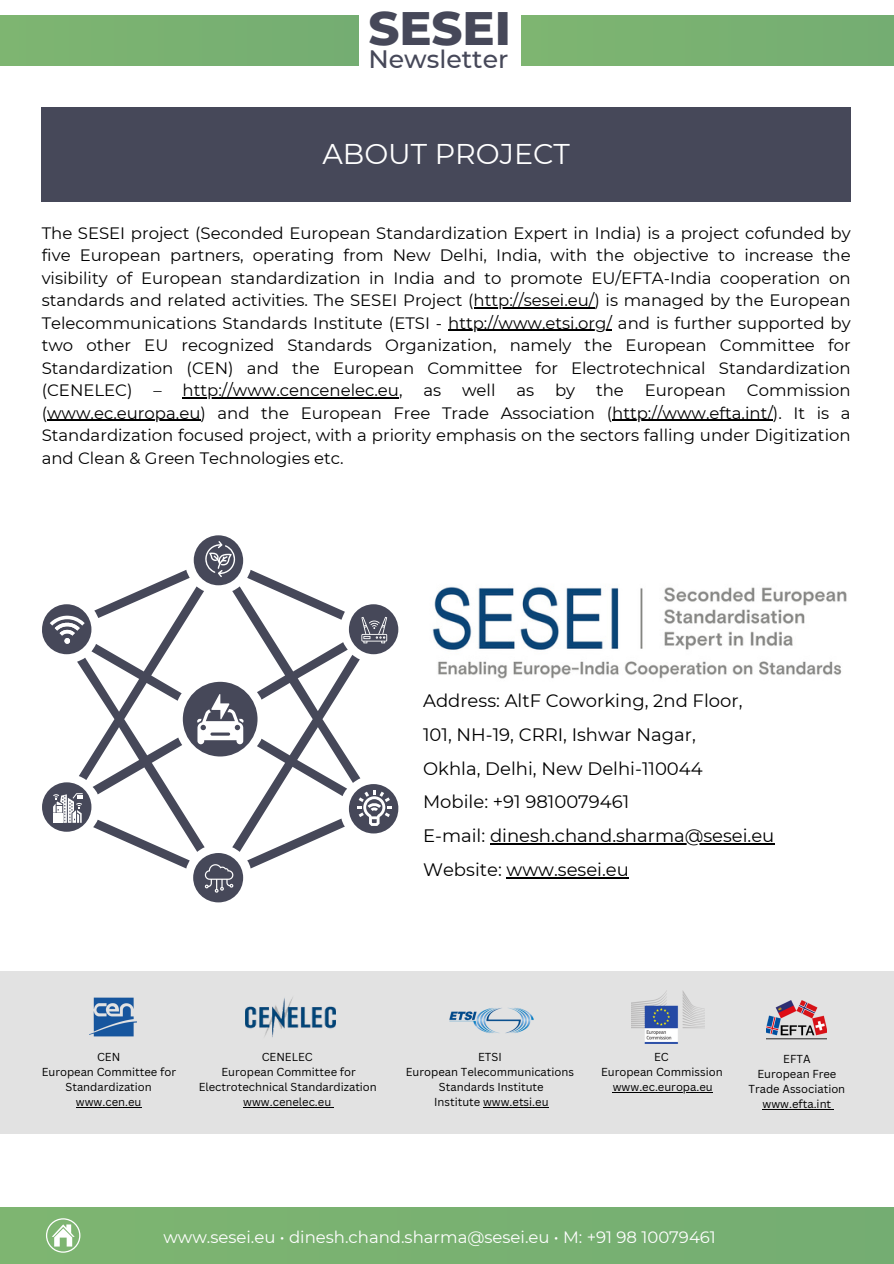
<style>
.page{position:relative;width:894px;height:1264px;background:#fff}
.page>*{position:absolute;margin:0;border:0;box-sizing:border-box;transform-origin:0 0}
.t1{font:800 47.85px "Montserrat";color:#464859}
.t2{font:28.5px "Montserrat";color:#fff}
.t3{font:500 25.2px "Montserrat";color:#464859}
.t4{font:18px/33.8px "Montserrat";color:#000}
.t5{font:16.5px/22.5px "Montserrat";color:#000;text-align:justify}
.t6{font:16.5px "Montserrat";color:#fff}
.t7{font:11.25px/15px "Canva Sans";color:#000;text-align:center}
</style>
<div class="page">
<div style="left:0;top:16px;width:358px;height:50px;background:#79b171"></div>
<div style="left:521px;top:16px;width:372px;height:50px;background:#79b171"></div>
<div style="left:42px;top:107px;width:808px;height:95px;background:#464859"></div>
<div style="left:0;top:971px;width:893px;height:162px;background:#e2e2e2"></div>
<img style="left:89px;top:997px;width:48px;height:39px">
<img style="left:449px;top:1008px;width:85px;height:26px">
<img style="left:631px;top:990px;width:73px;height:53px">
<img style="left:766px;top:1000px;width:59px;height:39px">
<img style="left:432px;top:586px;width:415px;height:93px">
<div style="left:0;top:1207px;width:893px;height:56px;background:#79b171"></div>
<svg style="left:46px;top:1218px;width:34px;height:34px"></svg>
<img style="left:245px;top:997px;width:90px;height:41px">
<div style="left:194px;top:535px;width:49px;height:50px;background:#464859;border-radius:50%"></div>
<div style="left:193px;top:853px;width:50px;height:49px;background:#464859;border-radius:50%"></div>
<svg style="left:42px;top:541px;width:356px;height:351px"></svg>
<hr style="left:76px;top:1107px;width:65px;height:1px;background:#000">
<hr style="left:243px;top:1107px;width:88px;height:1px;background:#000">
<hr style="left:483px;top:1107px;width:65px;height:1px;background:#000">
<hr style="left:612px;top:1092px;width:100px;height:1px;background:#000">
<hr style="left:762px;top:1109px;width:69px;height:1px;background:#000">
<hr style="left:473px;top:307px;width:121px;height:1px;background:#000">
<hr style="left:448px;top:330px;width:163px;height:1px;background:#000">
<hr style="left:182px;top:397px;width:217px;height:1px;background:#000">
<hr style="left:47px;top:420px;width:153px;height:1px;background:#000">
<hr style="left:612px;top:420px;width:160px;height:1px;background:#000">
<hr style="left:490px;top:843px;width:284px;height:1px;background:#000">
<hr style="left:506px;top:877px;width:122px;height:1px;background:#000">
<h1 class="t1" style="left:368px;top:-2px;width:144px">SESEI</h1>
<h1 class="t3" style="left:368px;top:44px;width:141px">Newsletter</h1>
<h2 class="t2" style="left:322px;top:137px;width:249px">ABOUT PROJECT</h2>
<p class="t5" style="left:42px;top:221px;width:810px">The SESEI project (Seconded European Standardization Expert in India) is a project cofunded by five European partners, operating from New Delhi, India, with the objective to increase the visibility of European standardization in India and to promote EU/EFTA-India cooperation on standards and related activities. The SESEI Project (http://sesei.eu/) is managed by the European</p>
<p class="t5" style="left:42px;top:311px;width:810px">Telecommunications Standards Institute (ETSI - http://www.etsi.org/ and is further supported by</p>
<p class="t5" style="left:42px;top:334px;width:810px">two other EU recognized Standards Organization, namely the European Committee for Standardization (CEN) and the European Committee for Electrotechnical Standardization (CENELEC)</p>
<p class="t5" style="left:153px;top:379px;width:10px">–</p>
<p class="t5" style="left:182px;top:379px;width:221px">http://www.cencenelec.eu,</p>
<p class="t5" style="left:423px;top:379px;width:19px">as</p>
<p class="t5" style="left:462px;top:379px;width:35px">well</p>
<p class="t5" style="left:516px;top:379px;width:19px">as</p>
<p class="t5" style="left:555px;top:379px;width:22px">by</p>
<p class="t5" style="left:596px;top:379px;width:29px">the</p>
<p class="t5" style="left:644px;top:379px;width:83px">European</p>
<p class="t5" style="left:42px;top:379px;width:810px;text-align:right">Commission<br>(www.ec.europa.eu) and the European Free Trade Association (http://www.efta.int/). It is a</p>
<p class="t5" style="left:42px;top:424px;width:810px">Standardization focused project, with a priority emphasis on the sectors falling under Digitization and Clean &amp; Green Technologies etc.</p>
<p class="t4" style="left:423px;top:683px;width:353px">Address: AltF Coworking, 2nd Floor, 101, NH-19, CRRI, Ishwar Nagar,<br>Okhla, Delhi, New Delhi-110044<br>Mobile: +91 9810079461<br>E-mail: dinesh.chand.sharma@sesei.eu</p>
<p class="t4" style="left:423px;top:852px;width:207px">Website: www.sesei.eu</p>
<h3 class="t7" style="left:97px;top:1049px;width:25px">CEN</h3>
<p class="t7" style="left:42px;top:1064px;width:136px">European Committee for</p>
<p class="t7" style="left:66px;top:1079px;width:88px">Standardization</p>
<p class="t7" style="left:76px;top:1094px;width:67px">www.cen.eu</p>
<p class="t7" style="left:262px;top:1049px;width:53px">CENELEC</p>
<p class="t7" style="left:199px;top:1064px;width:180px">European Committee for<br>Electrotechnical Standardization</p>
<p class="t7" style="left:243px;top:1094px;width:89px">www.cenelec.eu</p>
<p class="t7" style="left:478px;top:1049px;width:25px">ETSI</p>
<p class="t7" style="left:406px;top:1064px;width:170px">European Telecommunications</p>
<p class="t7" style="left:439px;top:1079px;width:106px">Standards Institute</p>
<h3 class="t7" style="left:434px;top:1094px;width:116px">Institute www.etsi.eu</h3>
<p class="t7" style="left:654px;top:1049px;width:16px">EC</p>
<p class="t7" style="left:601px;top:1064px;width:123px">European Commission</p>
<p class="t7" style="left:612px;top:1079px;width:101px">www.ec.europa.eu</p>
<p class="t7" style="left:783px;top:1051px;width:29px">EFTA</p>
<p class="t7" style="left:757px;top:1066px;width:80px">European Free</p>
<p class="t7" style="left:748px;top:1081px;width:98px">Trade Association</p>
<p class="t7" style="left:762px;top:1096px;width:70px">www.efta.int</p>
<p class="t6" style="left:163px;top:1227px;width:554px">www.sesei.eu • dinesh.chand.sharma@sesei.eu • M: +91 98 10079461</p>
</div>
